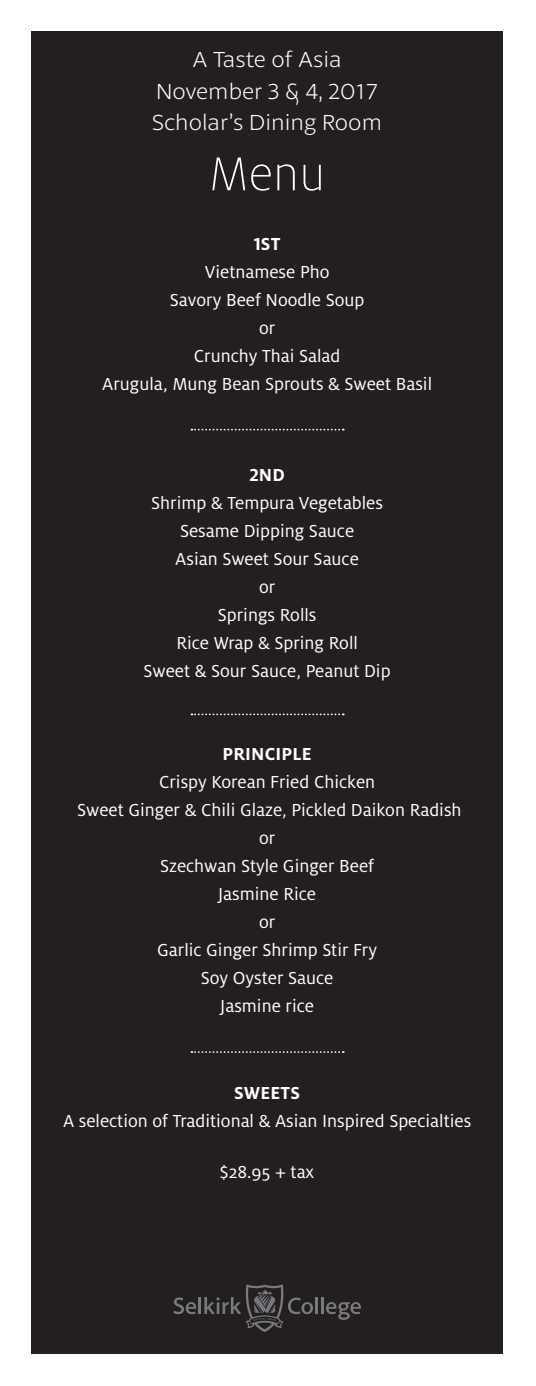
<style>
.page{position:relative;width:536px;height:1386px;background:#fff}
.page>*{position:absolute;margin:0;border:0;box-sizing:border-box;transform-origin:0 0}
.t1{font:300 expanded 52.5px "Milo OT";color:#fff}
.t2{font:300 22.75px/31.5px "Petala Pro";color:#fff;text-align:center}
.t3{font:19.25px "Milo OT";color:#fff}
.t4{font:700 19.25px "Milo OT";letter-spacing:.01em;color:#fff}
</style>
<div class="page">
<div style="left:32px;top:32px;width:470px;height:1322px;background:#231f20"></div>
<svg style="left:191px;top:1051px;width:152px;height:2px"></svg>
<svg style="left:191px;top:429px;width:152px;height:2px"></svg>
<svg style="left:191px;top:714px;width:152px;height:1px"></svg>
<svg style="left:173px;top:1297px;width:23px;height:17px"></svg>
<hr style="left:198px;top:1297px;width:3px;height:17px;background:#787a7d">
<hr style="left:315px;top:1297px;width:3px;height:17px;background:#787a7d">
<svg style="left:321px;top:1297px;width:40px;height:23px"></svg>
<svg style="left:204px;top:1284px;width:109px;height:48px"></svg>
<p class="t2" style="left:152px;top:45px;width:231px">A Taste of Asia<br>November 3 &amp; 4, 2017<br>Scholar’s Dining Room</p>
<p class="t1" style="left:209px;top:146px;width:118px">Menu</p>
<p class="t4" style="left:253px;top:233px;width:28px">1ST</p>
<p class="t3" style="left:205px;top:261px;width:126px">Vietnamese Pho</p>
<p class="t3" style="left:170px;top:289px;width:196px">Savory Beef Noodle Soup</p>
<p class="t3" style="left:259px;top:317px;width:18px">or</p>
<p class="t3" style="left:194px;top:345px;width:148px">Crunchy Thai Salad</p>
<p class="t3" style="left:102px;top:373px;width:331px">Arugula, Mung Bean Sprouts &amp; Sweet Basil</p>
<p class="t4" style="left:249px;top:464px;width:37px">2ND</p>
<p class="t3" style="left:151px;top:492px;width:233px">Shrimp &amp; Tempura Vegetables</p>
<p class="t3" style="left:180px;top:520px;width:176px">Sesame Dipping Sauce</p>
<p class="t3" style="left:175px;top:548px;width:185px">Asian Sweet Sour Sauce</p>
<p class="t3" style="left:259px;top:576px;width:18px">or</p>
<p class="t3" style="left:218px;top:604px;width:100px">Springs Rolls</p>
<p class="t3" style="left:176px;top:632px;width:183px">Rice Wrap &amp; Spring Roll</p>
<p class="t3" style="left:144px;top:660px;width:248px">Sweet &amp; Sour Sauce, Peanut Dip</p>
<p class="t4" style="left:222px;top:743px;width:91px">PRINCIPLE</p>
<p class="t3" style="left:159px;top:771px;width:218px">Crispy Korean Fried Chicken</p>
<p class="t3" style="left:77px;top:799px;width:385px">Sweet Ginger &amp; Chili Glaze, Pickled Daikon Radish</p>
<p class="t3" style="left:259px;top:827px;width:18px">or</p>
<p class="t3" style="left:160px;top:855px;width:216px">Szechwan Style Ginger Beef</p>
<p class="t3" style="left:218px;top:883px;width:99px">Jasmine Rice</p>
<p class="t3" style="left:259px;top:911px;width:18px">or</p>
<p class="t3" style="left:157px;top:939px;width:221px">Garlic Ginger Shrimp Stir Fry</p>
<p class="t3" style="left:201px;top:967px;width:134px">Soy Oyster Sauce</p>
<p class="t3" style="left:220px;top:995px;width:95px">Jasmine rice</p>
<p class="t4" style="left:234px;top:1082px;width:67px">SWEETS</p>
<p class="t3" style="left:63px;top:1110px;width:409px">A selection of Traditional &amp; Asian Inspired Specialties</p>
<p class="t3" style="left:220px;top:1162px;width:96px">$28.95 + tax</p>
</div>
